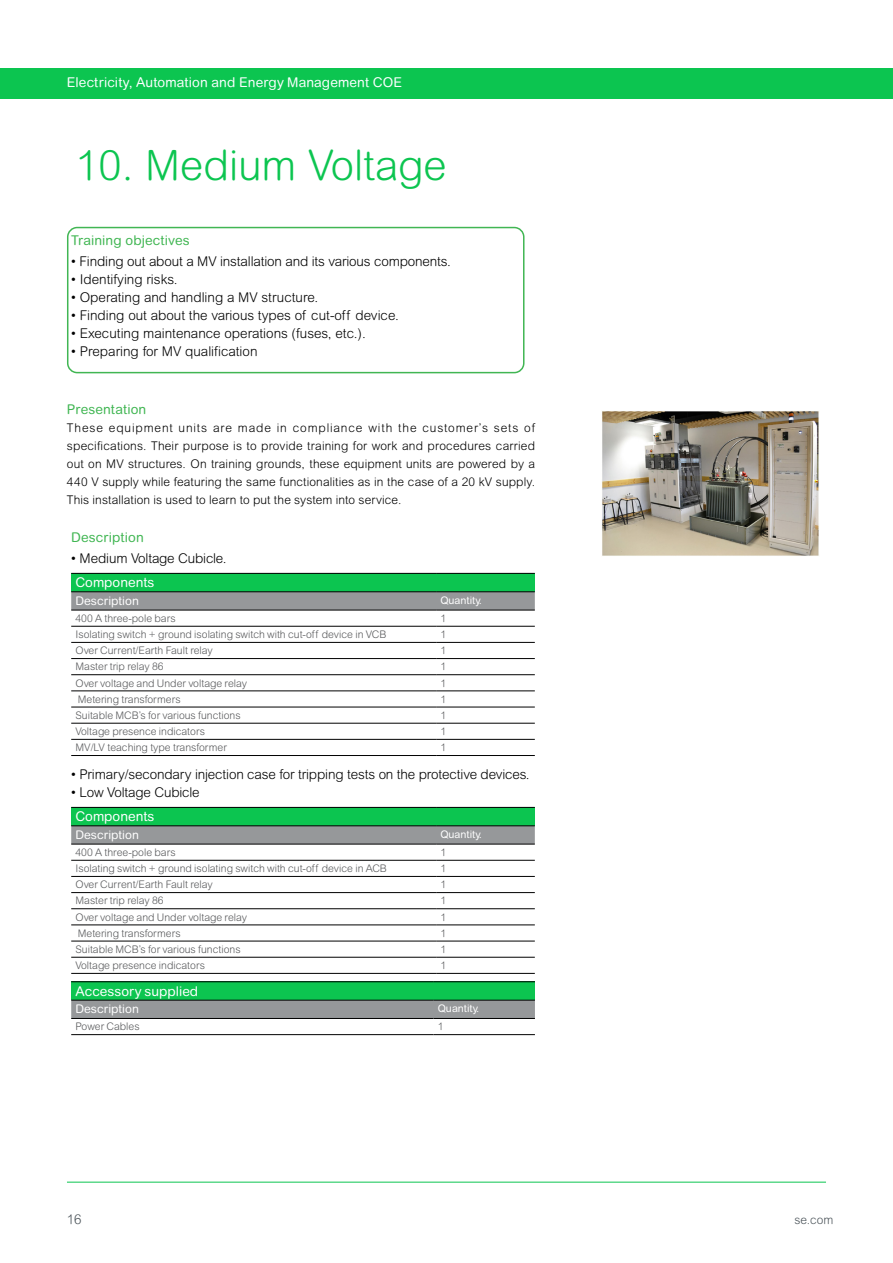
<style>
.page{position:relative;width:893px;height:1263px;background:#fff}
.page>*{position:absolute;margin:0;border:0;box-sizing:border-box;transform-origin:0 0}
.t1{font:300 42px "Arial Rounded MT Pro";color:#0cc550}
.t2{font:300 13.5px "Arial Rounded MT Std";letter-spacing:-.01em;color:#000}
.t3{font:13.5px "Arial Rounded MT";letter-spacing:.01em;color:#fcfeff}
.t4{font:13.5px "Arial Rounded MT Pro";letter-spacing:.01em;color:#41b653}
.t5{font:13.5px "Arial Rounded MT Pro";color:#fff}
.t6{font:300 13.5px "Arial Rounded MT";color:#4d555b}
.t7{font:300 12px/18px "Arial Rounded MT Std";letter-spacing:.01em;color:#000;text-align:justify}
.t8{font:12px "Arial Rounded MT Pro";color:#fff}
.t9{font:300 12px "Arial Rounded MT Pro";color:#4d555b}
.t10{font:300 10.5px "Arial Rounded MT Std";color:#58595b}
.t11{font:10.5px "Arial Rounded MT Pro";color:#fff}
</style>
<div class="page">
<div style="left:0;top:68px;width:893px;height:31px;background:#0cc550"></div>
<hr style="left:67px;top:1182px;width:759px;height:1px;background:#0cc550">
<div style="left:71px;top:573px;width:464px;height:19px;background:#0cc550"></div>
<svg style="left:71px;top:592px;width:464px;height:18px;background:#909193"></svg>
<svg style="left:71px;top:625px;width:464px;height:114px"></svg>
<hr style="left:71px;top:573px;width:365px;height:1px;background:#000">
<hr style="left:436px;top:573px;width:99px;height:1px;background:#000">
<hr style="left:71px;top:591px;width:365px;height:1px;background:#000">
<hr style="left:436px;top:591px;width:99px;height:1px;background:#000">
<hr style="left:71px;top:610px;width:365px;height:1px;background:#000">
<hr style="left:436px;top:610px;width:99px;height:1px;background:#000">
<hr style="left:71px;top:626px;width:365px;height:1px;background:#000">
<hr style="left:436px;top:626px;width:99px;height:1px;background:#000">
<hr style="left:71px;top:642px;width:365px;height:1px;background:#000">
<hr style="left:436px;top:642px;width:99px;height:1px;background:#000">
<hr style="left:71px;top:658px;width:365px;height:1px;background:#000">
<hr style="left:436px;top:658px;width:99px;height:1px;background:#000">
<hr style="left:71px;top:674px;width:365px;height:1px;background:#000">
<hr style="left:436px;top:674px;width:99px;height:1px;background:#000">
<hr style="left:71px;top:691px;width:365px;height:1px;background:#000">
<hr style="left:436px;top:691px;width:99px;height:1px;background:#000">
<hr style="left:71px;top:707px;width:365px;height:1px;background:#000">
<hr style="left:436px;top:707px;width:99px;height:1px;background:#000">
<hr style="left:71px;top:723px;width:365px;height:1px;background:#000">
<hr style="left:436px;top:723px;width:99px;height:1px;background:#000">
<hr style="left:71px;top:739px;width:365px;height:1px;background:#000">
<hr style="left:436px;top:739px;width:99px;height:1px;background:#000">
<hr style="left:71px;top:755px;width:365px;height:1px;background:#000">
<hr style="left:436px;top:755px;width:99px;height:1px;background:#000">
<div style="left:71px;top:807px;width:464px;height:19px;background:#0cc550"></div>
<svg style="left:71px;top:826px;width:464px;height:18px;background:#909193"></svg>
<svg style="left:71px;top:859px;width:464px;height:114px"></svg>
<hr style="left:71px;top:807px;width:365px;height:1px;background:#000">
<hr style="left:436px;top:807px;width:99px;height:1px;background:#000">
<hr style="left:71px;top:825px;width:365px;height:1px;background:#000">
<hr style="left:436px;top:825px;width:99px;height:1px;background:#000">
<hr style="left:71px;top:844px;width:365px;height:1px;background:#000">
<hr style="left:436px;top:844px;width:99px;height:1px;background:#000">
<hr style="left:71px;top:860px;width:365px;height:1px;background:#000">
<hr style="left:436px;top:860px;width:99px;height:1px;background:#000">
<hr style="left:71px;top:876px;width:365px;height:1px;background:#000">
<hr style="left:436px;top:876px;width:99px;height:1px;background:#000">
<hr style="left:71px;top:892px;width:365px;height:1px;background:#000">
<hr style="left:436px;top:892px;width:99px;height:1px;background:#000">
<hr style="left:71px;top:908px;width:365px;height:1px;background:#000">
<hr style="left:436px;top:908px;width:99px;height:1px;background:#000">
<hr style="left:71px;top:925px;width:365px;height:1px;background:#000">
<hr style="left:436px;top:925px;width:99px;height:1px;background:#000">
<hr style="left:71px;top:941px;width:365px;height:1px;background:#000">
<hr style="left:436px;top:941px;width:99px;height:1px;background:#000">
<hr style="left:71px;top:957px;width:365px;height:1px;background:#000">
<hr style="left:436px;top:957px;width:99px;height:1px;background:#000">
<hr style="left:71px;top:973px;width:365px;height:1px;background:#000">
<hr style="left:436px;top:973px;width:99px;height:1px;background:#000">
<div style="left:71px;top:982px;width:464px;height:18px;background:#0cc550"></div>
<div style="left:71px;top:1001px;width:464px;height:17px;background:#96989a"></div>
<hr style="left:71px;top:981px;width:362px;height:1px;background:#000">
<hr style="left:433px;top:981px;width:102px;height:1px;background:#000">
<hr style="left:71px;top:1000px;width:362px;height:1px;background:#000">
<hr style="left:433px;top:1000px;width:102px;height:1px;background:#000">
<hr style="left:71px;top:1018px;width:362px;height:1px;background:#000">
<hr style="left:433px;top:1018px;width:102px;height:1px;background:#000">
<hr style="left:71px;top:1034px;width:362px;height:1px;background:#000">
<hr style="left:433px;top:1034px;width:102px;height:1px;background:#000">
<div style="left:67px;top:227px;width:457px;height:146px;border:2px solid #41b653;border-radius:9px"></div>
<img style="left:602px;top:411px;width:217px;height:145px">
<p class="t3" style="left:67px;top:73px;width:337px">Electricity, Automation and Energy Management COE</p>
<h1 class="t1" style="left:75px;top:141px;width:373px">10. Medium Voltage</h1>
<p class="t4" style="left:71px;top:233px;width:120px">Training objectives</p>
<p class="t2" style="left:71px;top:254px;width:381px">• Finding out about a MV installation and its various components.</p>
<p class="t2" style="left:71px;top:272px;width:108px">• Identifying risks.</p>
<p class="t2" style="left:71px;top:290px;width:249px">• Operating and handling a MV structure.</p>
<p class="t2" style="left:71px;top:308px;width:329px">• Finding out about the various types of cut-off device.</p>
<p class="t2" style="left:71px;top:326px;width:296px">• Executing maintenance operations (fuses, etc.).</p>
<p class="t2" style="left:71px;top:344px;width:188px">• Preparing for MV qualification</p>
<p class="t4" style="left:67px;top:401px;width:81px">Presentation</p>
<p class="t7" style="left:67px;top:419px;width:470px">These equipment units are made in compliance with the customer’s sets of specifications. Their purpose is to provide training for work and procedures carried out on MV structures. On training grounds, these equipment units are powered by a 440 V supply while featuring the same functionalities as in the case of a 20 kV supply.<br>This installation is used to learn to put the system into service.</p>
<p class="t4" style="left:71px;top:530px;width:74px">Description</p>
<p class="t2" style="left:71px;top:551px;width:157px">• Medium Voltage Cubicle.</p>
<p class="t5" style="left:75px;top:575px;width:80px">Components</p>
<p class="t8" style="left:75px;top:593px;width:65px">Description</p>
<p class="t11" style="left:440px;top:594px;width:43px">Quantity.</p>
<p class="t10" style="left:75px;top:612px;width:102px">400 A three-pole bars</p>
<p class="t10" style="left:440px;top:612px;width:7px">1</p>
<p class="t10" style="left:75px;top:628px;width:312px">Isolating switch + ground isolating switch with cut-off device in VCB</p>
<p class="t10" style="left:440px;top:628px;width:7px">1</p>
<p class="t10" style="left:75px;top:644px;width:139px">Over Current/Earth Fault relay</p>
<p class="t10" style="left:440px;top:644px;width:7px">1</p>
<p class="t10" style="left:75px;top:661px;width:90px">Master trip relay 86</p>
<p class="t10" style="left:440px;top:661px;width:7px">1</p>
<p class="t10" style="left:75px;top:677px;width:173px">Over voltage and Under voltage relay</p>
<p class="t10" style="left:440px;top:677px;width:7px">1</p>
<p class="t10" style="left:78px;top:693px;width:104px">Metering transformers</p>
<p class="t10" style="left:440px;top:693px;width:7px">1</p>
<p class="t10" style="left:75px;top:709px;width:167px">Suitable MCB’s for various functions</p>
<p class="t10" style="left:440px;top:709px;width:7px">1</p>
<p class="t10" style="left:75px;top:725px;width:131px">Voltage presence indicators</p>
<p class="t10" style="left:440px;top:725px;width:7px">1</p>
<p class="t10" style="left:75px;top:741px;width:153px">MV/LV teaching type transformer</p>
<p class="t10" style="left:440px;top:741px;width:7px">1</p>
<p class="t2" style="left:71px;top:767px;width:460px">• Primary/secondary injection case for tripping tests on the protective devices.</p>
<p class="t2" style="left:71px;top:785px;width:130px">• Low Voltage Cubicle</p>
<p class="t5" style="left:75px;top:809px;width:80px">Components</p>
<p class="t8" style="left:75px;top:827px;width:65px">Description</p>
<p class="t11" style="left:440px;top:828px;width:43px">Quantity.</p>
<p class="t10" style="left:75px;top:846px;width:102px">400 A three-pole bars</p>
<p class="t10" style="left:440px;top:846px;width:7px">1</p>
<p class="t10" style="left:75px;top:862px;width:313px">Isolating switch + ground isolating switch with cut-off device in ACB</p>
<p class="t10" style="left:440px;top:862px;width:7px">1</p>
<p class="t10" style="left:75px;top:878px;width:139px">Over Current/Earth Fault relay</p>
<p class="t10" style="left:440px;top:878px;width:7px">1</p>
<p class="t10" style="left:75px;top:895px;width:90px">Master trip relay 86</p>
<p class="t10" style="left:440px;top:895px;width:7px">1</p>
<p class="t10" style="left:75px;top:911px;width:173px">Over voltage and Under voltage relay</p>
<p class="t10" style="left:440px;top:911px;width:7px">1</p>
<p class="t10" style="left:78px;top:927px;width:104px">Metering transformers</p>
<p class="t10" style="left:440px;top:927px;width:7px">1</p>
<p class="t10" style="left:75px;top:943px;width:167px">Suitable MCB’s for various functions</p>
<p class="t10" style="left:440px;top:943px;width:7px">1</p>
<p class="t10" style="left:75px;top:959px;width:131px">Voltage presence indicators</p>
<p class="t10" style="left:440px;top:959px;width:7px">1</p>
<p class="t5" style="left:75px;top:983px;width:124px">Accessory supplied</p>
<p class="t8" style="left:75px;top:1002px;width:65px">Description</p>
<p class="t11" style="left:438px;top:1002px;width:43px">Quantity.</p>
<p class="t10" style="left:75px;top:1020px;width:66px">Power Cables</p>
<p class="t10" style="left:438px;top:1020px;width:7px">1</p>
<p class="t6" style="left:67px;top:1211px;width:16px">16</p>
<p class="t9" style="left:795px;top:1213px;width:40px">se.com</p>
</div>
